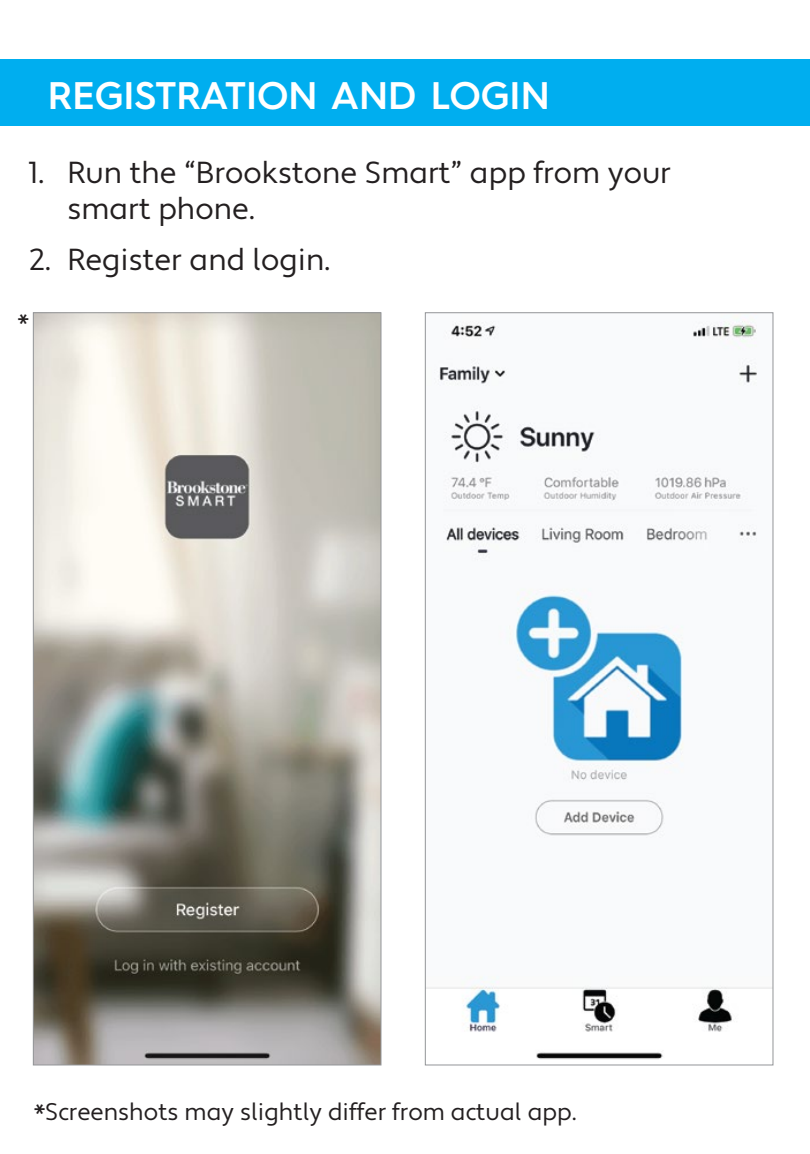
<style>
.page{position:relative;width:810px;height:1154px;background:#fff}
.page>*{position:absolute;margin:0;border:0;box-sizing:border-box;transform-origin:0 0}
.t1{font:600 38.4px "Hurme Geometric Sans 3";color:#fff}
.t2{font:30.4px/36px "Apertura";color:#231f20}
.t3{font:24px "Apertura";color:#231f20}
</style>
<div class="page">
<div style="left:0;top:59px;width:809px;height:67px;background:#00aeef"></div>
<img style="left:35px;top:314px;width:344px;height:749px">
<img style="left:426px;top:315px;width:345px;height:745px">
<p class="t1" style="left:48px;top:69px;width:503px">REGISTRATION AND LOGIN</p>
<p class="t2" style="left:67px;top:156px;width:604px;text-indent:-39px">1. Run the “Brookstone Smart” app from your smart phone.</p>
<p class="t2" style="left:28px;top:243px;width:304px">2. Register and login.</p>
<p class="t3" style="left:18px;top:304px;width:13px">*</p>
<p class="t3" style="left:34px;top:1097px;width:544px">*Screenshots may slightly differ from actual app.</p>
</div>
